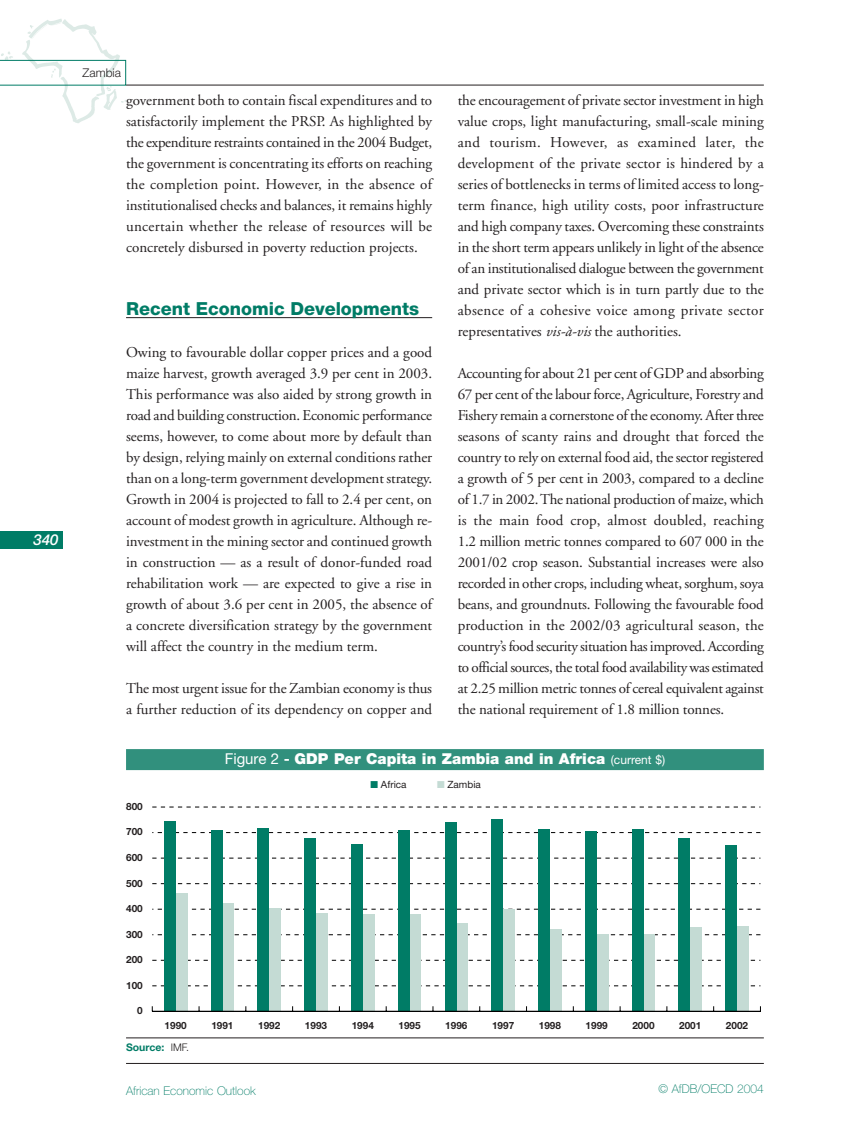
<style>
.page{position:relative;width:849px;height:1148px;background:#fff}
.page>*{position:absolute;margin:0;border:0;box-sizing:border-box;transform-origin:0 0}
.t1{font:800 18px "Helvetica Neue";color:#007c66}
.t2{font:15px/21px "Adobe Garamond";color:#231f20;text-align:justify}
.t3{font:900 15px "Helvetica Neue";color:#fff}
.t4{font:italic 500 15px "Helvetica Neue";color:#fff}
.t5{font:100 12px "Helvetica Neue";color:#007c66}
.t6{font:300 12px "Helvetica Neue";color:#231f20}
.t7{font:700 10.5px "Helvetica Neue";color:#007c66}
.t8{font:700 10.05px "Helvetica Neue";color:#231f20}
.t9{font:10.05px "Helvetica Neue";color:#231f20}
.s1{font-style:italic}
.s2{font-weight:400}
.s3{font-weight:700}
.s4{font-weight:400;font-size:12px}
.s5{color:#007c66}
.s6{color:#c4dbd4}
.s7{font-weight:300;color:#231f20}
</style>
<div class="page">
<hr style="left:126px;top:85px;width:638px;height:1px;background:#231f20">
<hr style="left:126px;top:1063px;width:638px;height:1px;background:#231f20">
<div style="left:0;top:531px;width:62px;height:18px;background:#007c66"></div>
<svg style="left:0;top:19px;width:126px;height:104px"></svg>
<svg style="left:152px;top:985px;width:608px;height:1px"></svg>
<svg style="left:152px;top:960px;width:608px;height:1px"></svg>
<svg style="left:152px;top:934px;width:608px;height:1px"></svg>
<svg style="left:152px;top:909px;width:608px;height:1px"></svg>
<svg style="left:152px;top:883px;width:608px;height:1px"></svg>
<svg style="left:152px;top:857px;width:608px;height:1px"></svg>
<svg style="left:152px;top:832px;width:608px;height:1px"></svg>
<svg style="left:152px;top:806px;width:608px;height:1px"></svg>
<div style="left:176px;top:893px;width:11px;height:118px;background:#c4dbd4"></div>
<div style="left:222px;top:903px;width:12px;height:108px;background:#c4dbd4"></div>
<div style="left:269px;top:908px;width:12px;height:103px;background:#c4dbd4"></div>
<div style="left:316px;top:913px;width:12px;height:98px;background:#c4dbd4"></div>
<div style="left:363px;top:913px;width:11px;height:98px;background:#c4dbd4"></div>
<div style="left:410px;top:914px;width:11px;height:97px;background:#c4dbd4"></div>
<div style="left:456px;top:923px;width:12px;height:88px;background:#c4dbd4"></div>
<div style="left:503px;top:909px;width:12px;height:102px;background:#c4dbd4"></div>
<div style="left:550px;top:929px;width:12px;height:82px;background:#c4dbd4"></div>
<div style="left:597px;top:934px;width:11px;height:77px;background:#c4dbd4"></div>
<div style="left:644px;top:934px;width:11px;height:77px;background:#c4dbd4"></div>
<div style="left:690px;top:927px;width:12px;height:84px;background:#c4dbd4"></div>
<div style="left:737px;top:926px;width:12px;height:85px;background:#c4dbd4"></div>
<div style="left:164px;top:820px;width:12px;height:191px;background:#007c66"></div>
<div style="left:211px;top:830px;width:11px;height:181px;background:#007c66"></div>
<div style="left:258px;top:828px;width:11px;height:183px;background:#007c66"></div>
<div style="left:304px;top:838px;width:12px;height:173px;background:#007c66"></div>
<div style="left:351px;top:844px;width:12px;height:167px;background:#007c66"></div>
<div style="left:398px;top:830px;width:12px;height:181px;background:#007c66"></div>
<div style="left:445px;top:821px;width:11px;height:190px;background:#007c66"></div>
<div style="left:491px;top:818px;width:12px;height:193px;background:#007c66"></div>
<div style="left:538px;top:829px;width:12px;height:182px;background:#007c66"></div>
<div style="left:585px;top:831px;width:12px;height:180px;background:#007c66"></div>
<div style="left:632px;top:829px;width:12px;height:182px;background:#007c66"></div>
<div style="left:679px;top:838px;width:11px;height:173px;background:#007c66"></div>
<div style="left:725px;top:845px;width:12px;height:166px;background:#007c66"></div>
<hr style="left:152px;top:1011px;width:608px;height:1px;background:#000">
<div style="left:126px;top:749px;width:638px;height:21px;background:#31907d"></div>
<hr style="left:126px;top:1037px;width:638px;height:1px;background:#231f20">
<hr style="left:126px;top:317px;width:306px;height:1px;background:#231f20">
<p class="t4" style="left:33px;top:535px;width:27px">340</p>
<p class="t6" style="left:83px;top:69px;width:40px">Zambia</p>
<p class="t2" style="left:126px;top:91px;width:308px">government both to contain fiscal expenditures and to satisfactorily implement the PRSP. As highlighted by the expenditure restraints contained in the 2004 Budget, the government is concentrating its efforts on reaching the completion point. However, in the absence of institutionalised checks and balances, it remains highly uncertain whether the release of resources will be concretely disbursed in poverty reduction projects.</p>
<p class="t1" style="left:126px;top:302px;width:295px">Recent Economic Developments</p>
<p class="t2" style="left:126px;top:343px;width:308px">Owing to favourable dollar copper prices and a good maize harvest, growth averaged 3.9 per cent in 2003.<br>This performance was also aided by strong growth in road and building construction. Economic performance seems, however, to come about more by default than by design, relying mainly on external conditions rather than on a long-term government development strategy.<br>Growth in 2004 is projected to fall to 2.4 per cent, on account of modest growth in agriculture. Although re&shy;investment in the mining sector and continued growth in construction — as a result of donor-funded road rehabilitation work — are expected to give a rise in growth of about 3.6 per cent in 2005, the absence of a concrete diversification strategy by the government will affect the country in the medium term.</p>
<p class="t2" style="left:126px;top:679px;width:308px">The most urgent issue for the Zambian economy is thus a further reduction of its dependency on copper and</p>
<p class="t2" style="left:458px;top:91px;width:308px">the encouragement of private sector investment in high value crops, light manufacturing, small-scale mining and tourism. However, as examined later, the development of the private sector is hindered by a series of bottlenecks in terms of limited access to long&shy;term finance, high utility costs, poor infrastructure and high company taxes. Overcoming these constraints in the short term appears unlikely in light of the absence of an institutionalised dialogue between the government and private sector which is in turn partly due to the absence of a cohesive voice among private sector representatives <span class="s1">vis-à-vis</span> the authorities.</p>
<p class="t2" style="left:458px;top:364px;width:308px">Accounting for about 21 per cent of GDP and absorbing 67 per cent of the labour force, Agriculture, Forestry and Fishery remain a cornerstone of the economy. After three seasons of scanty rains and drought that forced the country to rely on external food aid, the sector registered a growth of 5 per cent in 2003, compared to a decline of 1.7 in 2002. The national production of maize, which is the main food crop, almost doubled, reaching 1.2 million metric tonnes compared to 607 000 in the 2001/02 crop season. Substantial increases were also recorded in other crops, including wheat, sorghum, soya beans, and groundnuts. Following the favourable food production in the 2002/03 agricultural season, the country’s food security situation has improved. According to official sources, the total food availability was estimated at 2.25 million metric tonnes of cereal equivalent against the national requirement of 1.8 million tonnes.</p>
<p class="t3" style="left:225px;top:753px;width:442px"><span class="s2">Figure 2</span> <span class="s3">-</span> GDP Per Capita in Zambia and in Africa <span class="s4">(current $)</span></p>
<p class="t8" style="left:126px;top:802px;width:18px">800</p>
<p class="t8" style="left:126px;top:828px;width:18px">700</p>
<p class="t8" style="left:126px;top:853px;width:18px">600</p>
<p class="t8" style="left:126px;top:879px;width:18px">500</p>
<p class="t8" style="left:126px;top:905px;width:18px">400</p>
<p class="t8" style="left:126px;top:930px;width:18px">300</p>
<p class="t8" style="left:126px;top:956px;width:18px">200</p>
<p class="t8" style="left:126px;top:981px;width:18px">100</p>
<p class="t8" style="left:137px;top:1007px;width:7px">0</p>
<p class="t9" style="left:371px;top:780px;width:38px"><span class="s5">■</span> Africa</p>
<p class="t9" style="left:437px;top:780px;width:45px"><span class="s6">■</span> Zambia</p>
<p class="t8" style="left:165px;top:1021px;width:24px">1990</p>
<p class="t8" style="left:211px;top:1021px;width:24px">1991</p>
<p class="t8" style="left:258px;top:1021px;width:24px">1992</p>
<p class="t8" style="left:305px;top:1021px;width:24px">1993</p>
<p class="t8" style="left:352px;top:1021px;width:24px">1994</p>
<p class="t8" style="left:398px;top:1021px;width:24px">1995</p>
<p class="t8" style="left:445px;top:1021px;width:24px">1996</p>
<p class="t8" style="left:492px;top:1021px;width:24px">1997</p>
<p class="t8" style="left:539px;top:1021px;width:24px">1998</p>
<p class="t8" style="left:586px;top:1021px;width:24px">1999</p>
<p class="t8" style="left:632px;top:1021px;width:24px">2000</p>
<p class="t8" style="left:679px;top:1021px;width:24px">2001</p>
<p class="t8" style="left:726px;top:1021px;width:24px">2002</p>
<p class="t7" style="left:126px;top:1043px;width:65px">Source: <span class="s7">IMF.</span></p>
<p class="t5" style="left:126px;top:1086px;width:131px">African Economic Outlook</p>
<p class="t5" style="left:659px;top:1084px;width:107px">© AfDB/OECD 2004</p>
</div>
